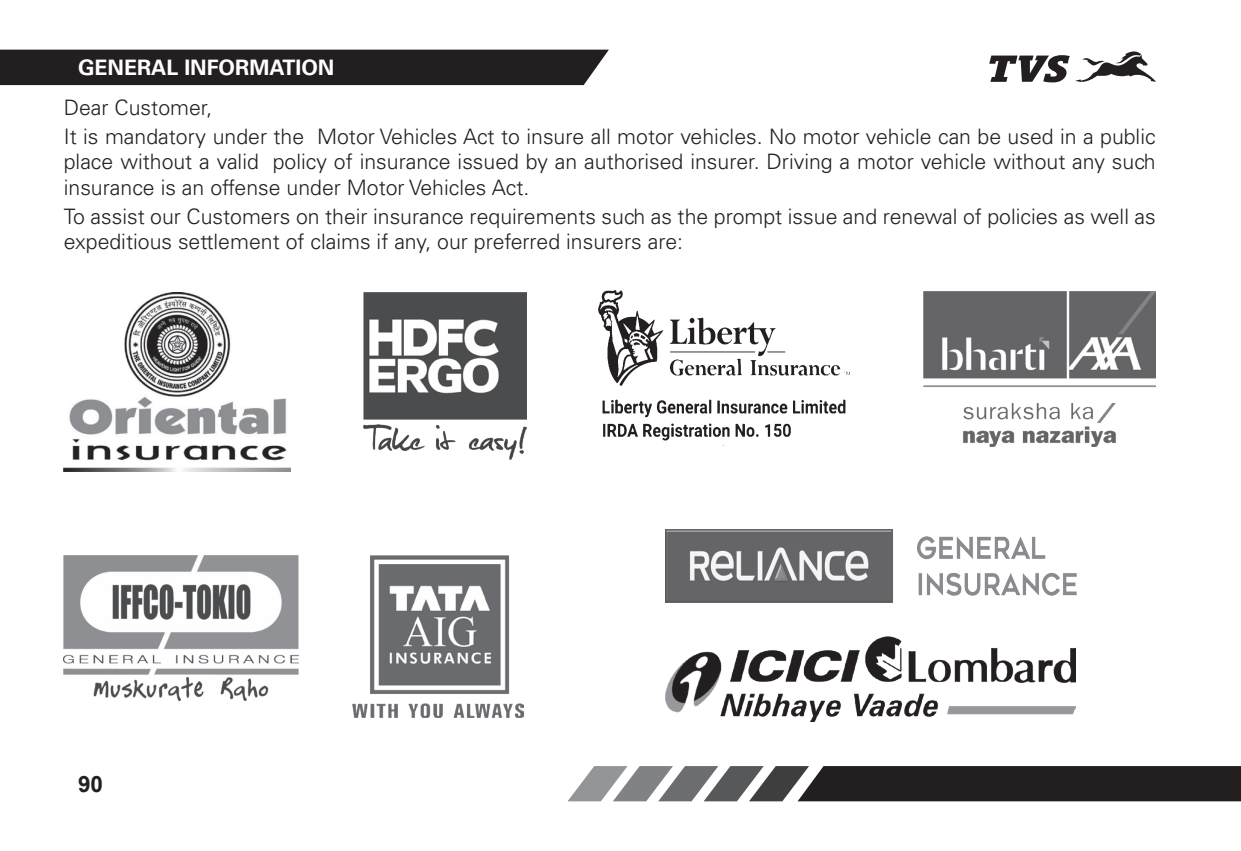
<style>
.page{position:relative;width:1241px;height:851px;background:#fff}
.page>*{position:absolute;margin:0;border:0;box-sizing:border-box;transform-origin:0 0}
.t1{font:700 22.5px "Arial";color:#231f20}
.Paragraph_Style_1{font:300 21.25px/25.5px "Univers LT Std";color:#231f20;text-align:justify}
.Page_Heading{font:700 21.25px "Univers LT Std";color:#fff}
</style>
<div class="page">
<div style="left:0;top:50px;width:609px;height:35px;background:#231f20"></div>
<svg style="left:1075px;top:51px;width:80px;height:31px"></svg>
<svg style="left:989px;top:55px;width:80px;height:27px"></svg>
<svg style="left:568px;top:766px;width:672px;height:35px"></svg>
<img style="left:64px;top:555px;width:235px;height:145px">
<img style="left:364px;top:292px;width:163px;height:167px">
<img style="left:598px;top:290px;width:252px;height:156px">
<img style="left:923px;top:291px;width:232px;height:156px">
<img style="left:353px;top:555px;width:171px;height:162px">
<img style="left:64px;top:292px;width:227px;height:179px">
<img style="left:665px;top:636px;width:409px;height:85px">
<img style="left:665px;top:529px;width:411px;height:73px">
<p class="Page_Heading" style="left:78px;top:55px;width:258px">GENERAL INFORMATION</p>
<p class="Paragraph_Style_1" style="left:64px;top:94px;width:150px">Dear Customer,</p>
<p class="Paragraph_Style_1" style="left:64px;top:123px;width:1093px">It is mandatory under the Motor Vehicles Act to insure all motor vehicles. No motor vehicle can be used in a public place without a valid policy of insurance issued by an authorised insurer. Driving a motor vehicle without any such insurance is an offense under Motor Vehicles Act.</p>
<p class="Paragraph_Style_1" style="left:64px;top:203px;width:1093px">To assist our Customers on their insurance requirements such as the prompt issue and renewal of policies as well as expeditious settlement of claims if any, our preferred insurers are:</p>
<p class="t1" style="left:78px;top:768px;width:27px">90</p>
</div>
